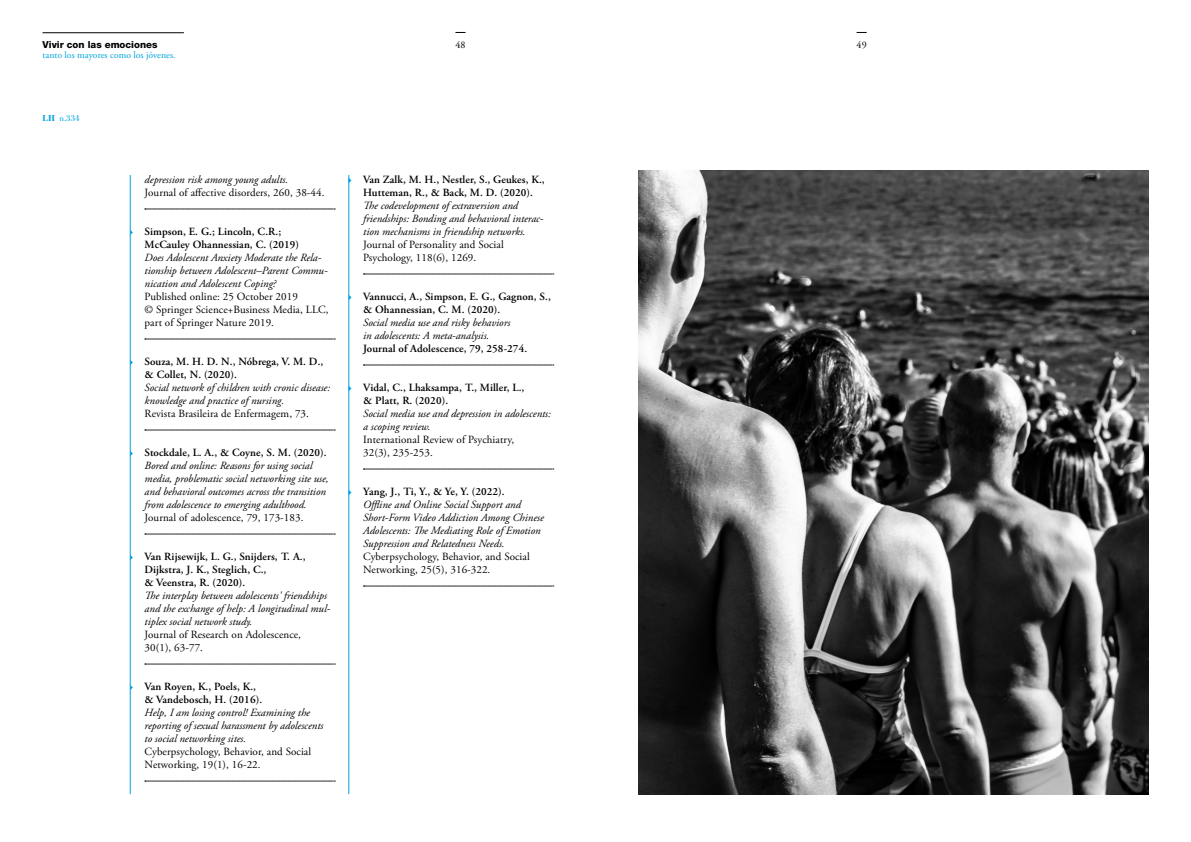
<style>
.page{position:relative;width:1191px;height:842px;background:#fff}
.page>*{position:absolute;margin:0;border:0;box-sizing:border-box;transform-origin:0 0}
.Biblio_especial{font:italic 11px/13px "Adobe Garamond Pro";color:#000}
.Biblio_especial-2{font:600 11px/13px "Adobe Garamond Pro";letter-spacing:.01em;color:#000}
.Biblio_especial-3{font:11px/13px "Adobe Garamond Pro";letter-spacing:.01em;color:#000}
.t1{font:10px "Adobe Garamond Pro";color:#000}
.t2{font:9.7px/10px "Adobe Garamond Pro";color:#00a3de}
.t3{font:9px "Bodoni Std";color:#00a3de}
.s1{font-family:"Helvetica Neue LT Std";font-weight:800;color:#000}
.s2{font-weight:700}
.s3{font-style:italic}
.s4{font-weight:600;font-style:normal}
.s5{font-style:normal}
.s6{font-weight:400;font-style:italic}
</style>
<div class="page">
<hr style="left:43px;top:33px;width:141px;height:1px;background:#000">
<hr style="left:130px;top:175px;width:1px;height:619px;background:#00a3de">
<hr style="left:348px;top:175px;width:1px;height:619px;background:#00a3de">
<svg style="left:145px;top:209px;width:190px;height:1px"></svg>
<svg style="left:145px;top:339px;width:190px;height:1px"></svg>
<svg style="left:145px;top:430px;width:190px;height:1px"></svg>
<svg style="left:145px;top:534px;width:190px;height:1px"></svg>
<svg style="left:145px;top:664px;width:190px;height:1px"></svg>
<svg style="left:145px;top:781px;width:190px;height:1px"></svg>
<svg style="left:363px;top:274px;width:191px;height:1px"></svg>
<svg style="left:363px;top:365px;width:191px;height:1px"></svg>
<svg style="left:363px;top:469px;width:191px;height:1px"></svg>
<svg style="left:363px;top:586px;width:191px;height:1px"></svg>
<svg style="left:130px;top:230px;width:3px;height:5px"></svg>
<svg style="left:130px;top:360px;width:3px;height:5px"></svg>
<svg style="left:130px;top:451px;width:3px;height:5px"></svg>
<svg style="left:130px;top:555px;width:3px;height:5px"></svg>
<svg style="left:130px;top:685px;width:3px;height:5px"></svg>
<img style="left:638px;top:170px;width:510px;height:624px">
<p class="t2" style="left:43px;top:40px;width:134px"><span class="s1">Vivir con las emociones </span>tanto los mayores como los jóvenes.</p>
<p class="t1" style="left:455px;top:39px;width:12px">48</p>
<p class="t1" style="left:856px;top:39px;width:12px">49</p>
<p class="t3" style="left:43px;top:113px;width:39px"><span class="s2">LH</span> n.334</p>
<p class="Biblio_especial-3" style="left:145px;top:173px;width:181px"><span class="s3">depression risk among young adults.<br></span>Journal of affective disorders, 260, 38-44.</p>
<p class="Biblio_especial" style="left:145px;top:225px;width:185px"><span class="s4">Simpson, E. G.; Lincoln, C.R.; McCauley Ohannessian, C. (2019)<br></span>Does Adolescent Anxiety Moderate the Rela&shy;tionship between Adolescent–Parent Commu&shy;nication and Adolescent Coping?<br><span class="s5">Published online: 25 October 2019<br>© Springer Science+Business Media, LLC, part of Springer Nature 2019.</span></p>
<p class="Biblio_especial" style="left:145px;top:355px;width:187px"><span class="s4">Souza, M. H. D. N., Nóbrega, V. M. D., &amp; Collet, N. (2020).<br></span>Social network of children with cronic disease: knowledge and practice of nursing.<br><span class="s5">Revista Brasileira de Enfermagem, 73.</span></p>
<p class="Biblio_especial" style="left:145px;top:446px;width:185px"><span class="s4">Stockdale, L. A., &amp; Coyne, S. M. (2020).<br></span>Bored and online: Reasons for using social media, problematic social networking site use, and behavioral outcomes across the transition from adolescence to emerging adulthood.<br><span class="s5">Journal of adolescence, 79, 173-183.</span></p>
<p class="Biblio_especial" style="left:145px;top:550px;width:187px"><span class="s4">Van Rijsewijk, L. G., Snijders, T. A., Dijkstra, J. K., Steglich, C.,<br>&amp; Veenstra, R. (2020).<br></span>The interplay between adolescents' friendships and the exchange of help: A longitudinal mul&shy;tiplex social network study.<br><span class="s5">Journal of Research on Adolescence, 30(1), 63-77.</span></p>
<p class="Biblio_especial" style="left:145px;top:680px;width:180px"><span class="s4">Van Royen, K., Poels, K.,<br>&amp; Vandebosch, H. (2016).<br></span>Help, I am losing control! Examining the reporting of sexual harassment by adolescents to social networking sites.<br><span class="s5">Cyberpsychology, Behavior, and Social Networking, 19(1), 16-22.</span></p>
<p class="Biblio_especial" style="left:363px;top:173px;width:183px"><span class="s4">Van Zalk, M. H., Nestler, S., Geukes, K., Hutteman, R., &amp; Back, M. D. (2020).<br></span>The codevelopment of extraversion and friendships: Bonding and behavioral interac&shy;tion mechanisms in friendship networks.<br><span class="s5">Journal of Personality and Social Psychology, 118(6), 1269.</span></p>
<p class="Biblio_especial-2" style="left:363px;top:290px;width:189px">Vannucci, A., Simpson, E. G., Gagnon, S., &amp; Ohannessian, C. M. (2020).<br><span class="s6">Social media use and risky behaviors<br>in adolescents: A meta-analysis.<br></span>Journal of Adolescence, 79, 258-274.</p>
<p class="Biblio_especial" style="left:363px;top:381px;width:189px"><span class="s4">Vidal, C., Lhaksampa, T., Miller, L.,<br>&amp; Platt, R. (2020).<br></span>Social media use and depression in adolescents: a scoping review.<br><span class="s5">International Review of Psychiatry,<br>32(3), 235-253.</span></p>
<p class="Biblio_especial" style="left:363px;top:485px;width:182px"><span class="s4">Yang, J., Ti, Y., &amp; Ye, Y. (2022).<br></span>Offline and Online Social Support and Short-Form Video Addiction Among Chinese Adolescents: The Mediating Role of Emotion Suppression and Relatedness Needs.<br><span class="s5">Cyberpsychology, Behavior, and Social Networking, 25(5), 316-322.</span></p>
</div>
